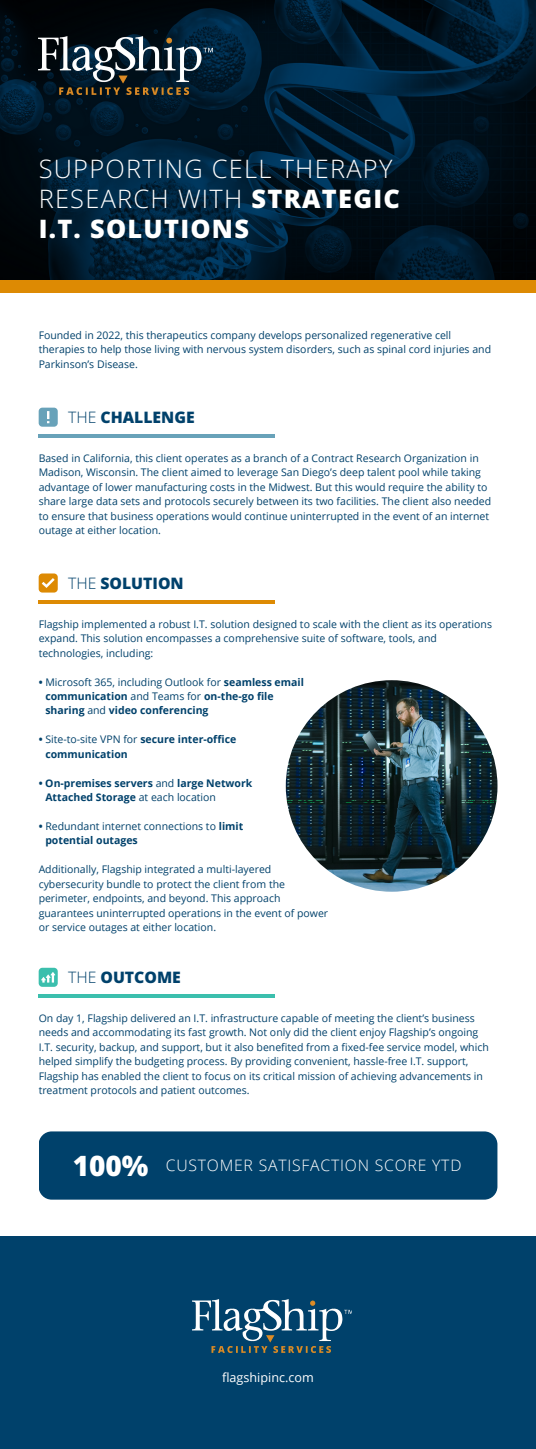
<style>
.page{position:relative;width:536px;height:1449px;background:#fff}
.page>*{position:absolute;margin:0;border:0;box-sizing:border-box;transform-origin:0 0}
.t1{font:800 28px "Open Sans";color:#fff}
.t2{font:300 25.38px/30.2px "Open Sans";letter-spacing:.05em;color:#fff}
.t3{font:800 15.75px "Open Sans";color:#00416b}
.t4{font:300 15.75px "Open Sans";letter-spacing:.05em;color:#fff}
.t5{font:12.6px "Open Sans";color:#fff}
.t6{font:10.5px/14.4px "Open Sans";color:#00416b}
.t7{font:700 10.5px "Open Sans";color:#00416b}
.s1{font-weight:800}
.s2{font-weight:300}
.s3{font-weight:700}
.s4{color:#fff}
.s5{font-weight:400}
.s6{font-weight:400;color:#fff}
</style>
<div class="page">
<img style="left:0;top:0;width:536px;height:280px">
<div style="left:0;top:280px;width:536px;height:13px;background:#dd8a03"></div>
<div style="left:39px;top:573px;width:19px;height:20px;background:#dd8a03;border-radius:4px"></div>
<svg style="left:42px;top:578px;width:13px;height:10px"></svg>
<div style="left:39px;top:408px;width:19px;height:19px;background:#68a2b9;border-radius:4px"></div>
<svg style="left:47px;top:411px;width:2px;height:12px"></svg>
<div style="left:39px;top:968px;width:19px;height:19px;background:#3bbfad;border-radius:4px"></div>
<svg style="left:41px;top:972px;width:14px;height:11px"></svg>
<hr style="left:39px;top:434px;width:236px;height:3px;background:#68a2b9">
<hr style="left:39px;top:600px;width:236px;height:3px;background:#dd8a03">
<hr style="left:39px;top:994px;width:236px;height:4px;background:#3bbfad">
<img style="left:286px;top:680px;width:211px;height:212px;border-radius:50%">
<div style="left:0;top:1236px;width:536px;height:213px;background:#00416b"></div>
<img style="left:193px;top:1300px;width:159px;height:53px">
<img style="left:39px;top:37px;width:173px;height:57px">
<div style="left:39px;top:1131px;width:458px;height:69px;background:#00416b;border-radius:13px"></div>
<h2 class="t2" style="left:39px;top:153px;width:363px">SUPPORTING CELL THERAPY<br>RESEARCH WITH <span class="s1">STRATEGIC<br>I.T. SOLUTIONS</span></h2>
<p class="t6" style="left:39px;top:327px;width:454px">Founded in 2022, this therapeutics company develops personalized regenerative cell therapies to help those living with nervous system disorders, such as spinal cord injuries and<br>Parkinson’s Disease.</p>
<p class="t3" style="left:68px;top:406px;width:128px"><span class="s2">THE</span> CHALLENGE</p>
<p class="t6" style="left:39px;top:451px;width:454px">Based in California, this client operates as a branch of a Contract Research Organization in Madison, Wisconsin. The client aimed to leverage San Diego’s deep talent pool while taking advantage of lower manufacturing costs in the Midwest. But this would require the ability to share large data sets and protocols securely between its two facilities. The client also needed to ensure that business operations would continue uninterrupted in the event of an internet outage at either location.</p>
<p class="t3" style="left:68px;top:572px;width:117px"><span class="s2">THE</span> SOLUTION</p>
<p class="t6" style="left:39px;top:617px;width:454px">Flagship implemented a robust I.T. solution designed to scale with the client as its operations expand. This solution encompasses a comprehensive suite of software, tools, and technologies, including:</p>
<h1 class="t6" style="left:39px;top:674px;width:266px"><span class="s3">•</span> Microsoft 365, including Outlook for <span class="s3">seamless email</span></h1>
<p class="t7" style="left:39px;top:689px;width:236px"><span class="s4">•</span> communication <span class="s5">and Teams for</span> on-the-go file</p>
<h3 class="t7" style="left:39px;top:703px;width:171px"><span class="s6">•</span> sharing <span class="s5">and</span> video conferencing</h3>
<p class="t7" style="left:39px;top:732px;width:199px">• <span class="s5">Site-to-site VPN for</span> secure inter-office</p>
<h3 class="t7" style="left:39px;top:747px;width:91px"><span class="s4">•</span> communication</h3>
<p class="t7" style="left:39px;top:775px;width:215px">• On-premises servers <span class="s5">and</span> large Network</p>
<p class="t7" style="left:39px;top:790px;width:179px"><span class="s4">•</span> Attached Storage <span class="s5">at each location</span></p>
<p class="t6" style="left:39px;top:819px;width:206px"><span class="s3">•</span> Redundant internet connections to <span class="s3">limit</span></p>
<p class="t7" style="left:39px;top:833px;width:101px"><span class="s4">•</span> potential outages</p>
<p class="t6" style="left:39px;top:862px;width:234px">Additionally, Flagship integrated a multi-layered</p>
<p class="t6" style="left:39px;top:876px;width:248px">cybersecurity bundle to protect the client from the</p>
<p class="t6" style="left:39px;top:891px;width:243px">perimeter, endpoints, and beyond. This approach</p>
<p class="t6" style="left:39px;top:905px;width:291px">guarantees uninterrupted operations in the event of power</p>
<p class="t6" style="left:39px;top:920px;width:179px">or service outages at either location.</p>
<h3 class="t3" style="left:68px;top:966px;width:114px"><span class="s2">THE</span> OUTCOME</h3>
<p class="t6" style="left:39px;top:1011px;width:451px">On day 1, Flagship delivered an I.T. infrastructure capable of meeting the client’s business needs and accommodating its fast growth. Not only did the client enjoy Flagship’s ongoing I.T. security, backup, and support, but it also benefited from a fixed-fee service model, which helped simplify the budgeting process. By providing convenient, hassle-free I.T. support, Flagship has enabled the client to focus on its critical mission of achieving advancements in treatment protocols and patient outcomes.</p>
<p class="t1" style="left:73px;top:1146px;width:77px">100%</p>
<h4 class="t4" style="left:166px;top:1154px;width:297px">CUSTOMER SATISFACTION SCORE YTD</h4>
<h3 class="t5" style="left:222px;top:1369px;width:93px">flagshipinc.com</h3>
</div>
